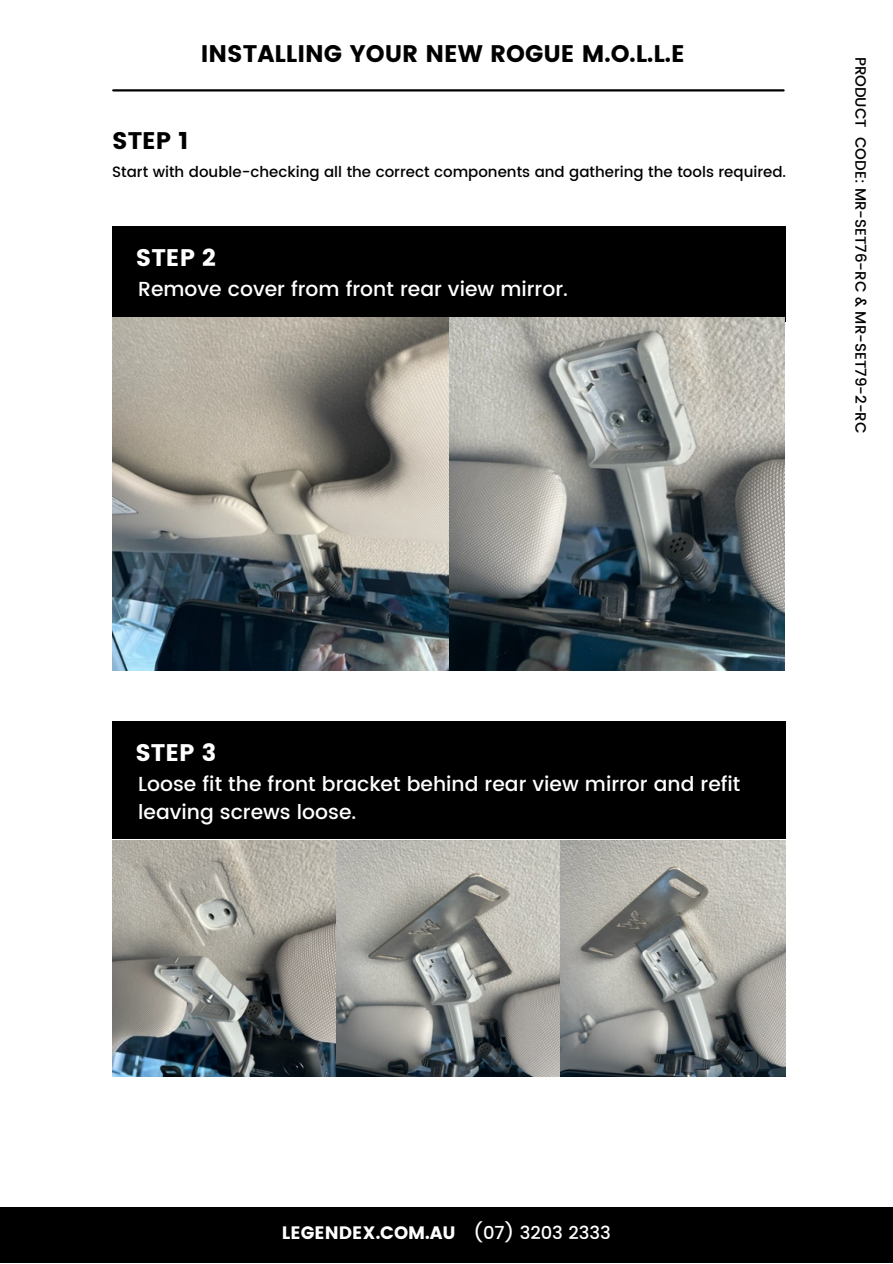
<style>
.page{position:relative;width:893px;height:1264px;background:#fff}
.page>*{position:absolute;margin:0;border:0;box-sizing:border-box;transform-origin:0 0}
.t1{font:24px "Poppins";color:#000}
.t2{font:24px "Poppins";color:#fff}
.t3{font:500 20.25px/27.5px "Poppins";color:#fff}
.t4{font:18px "Poppins";color:#fff}
.t5{font:500 15px "Poppins";color:#000}
.s1{font-weight:500}
</style>
<div class="page">
<div style="left:0;top:1207px;width:892px;height:55px;background:#000"></div>
<hr style="left:113px;top:89px;width:670px;height:2px;background:#000">
<div style="left:112px;top:226px;width:673px;height:95px;background:#000"></div>
<div style="left:112px;top:721px;width:673px;height:117px;background:#000"></div>
<img style="left:112px;top:317px;width:672px;height:353px">
<img style="left:112px;top:840px;width:673px;height:236px">
<h1 class="t1" style="left:201px;top:40px;width:485px">INSTALLING YOUR NEW ROGUE M.O.L.L.E</h1>
<h1 class="t1" style="left:112px;top:127px;width:78px">STEP 1</h1>
<p class="t5" style="left:112px;top:163px;width:675px">Start with double-checking all the correct components and gathering the tools required.</p>
<h1 class="t2" style="left:136px;top:244px;width:81px">STEP 2</h1>
<h2 class="t3" style="left:138px;top:275px;width:431px">Remove cover from front rear view mirror.</h2>
<p class="t5" style="left:869px;top:57px;width:378px;rotate:90deg">PRODUCT CODE: MR-SET76-RC &amp; MR-SET79-2-RC</p>
<h1 class="t2" style="left:135px;top:739px;width:82px">STEP 3</h1>
<h2 class="t3" style="left:138px;top:770px;width:603px">Loose fit the front bracket behind rear view mirror and refit leaving screws loose.</h2>
<p class="t4" style="left:282px;top:1222px;width:330px">LEGENDEX.COM.AU <span class="s1">(07) 3203 2333</span></p>
</div>
